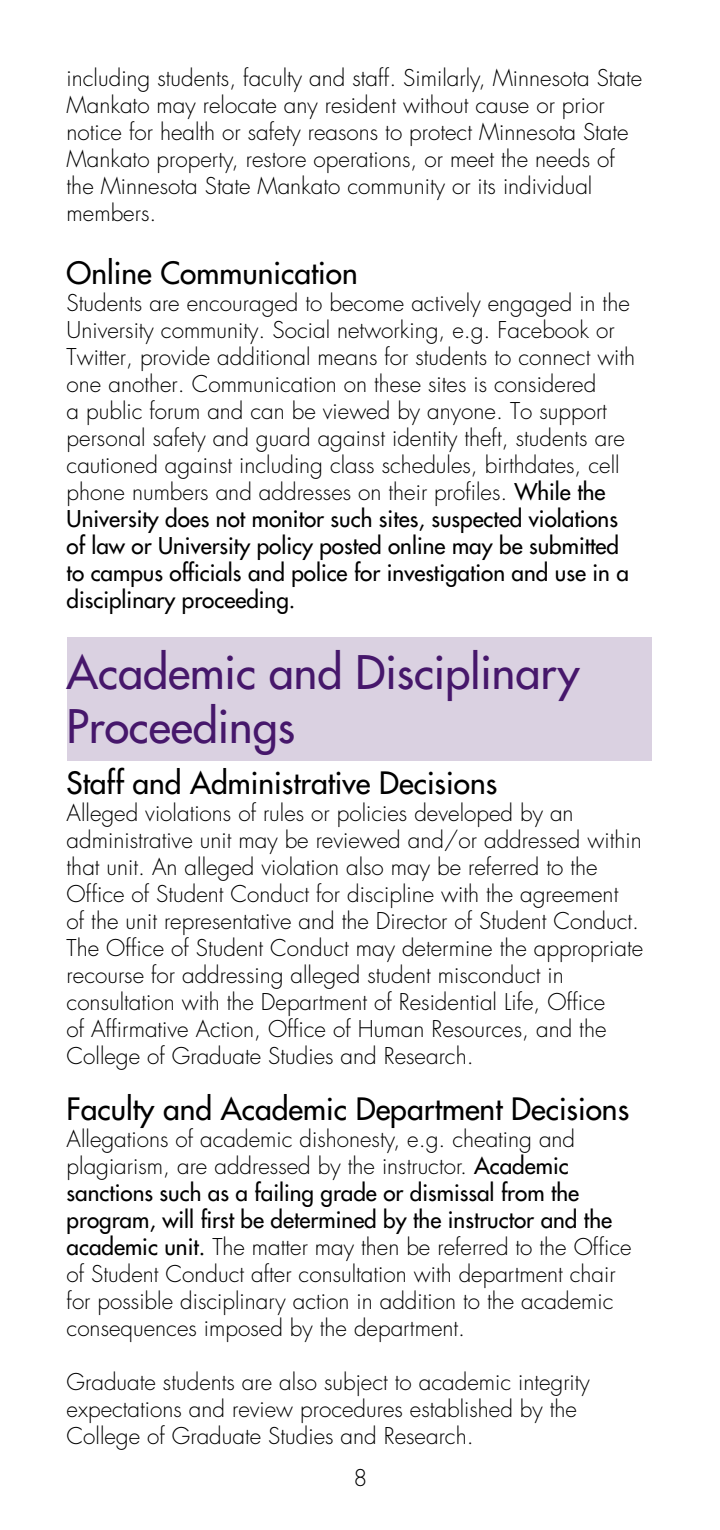
<style>
.page{position:relative;width:720px;height:1530px;background:#fff}
.page>*{position:absolute;margin:0;border:0;box-sizing:border-box;transform-origin:0 0}
.t1{font:500 45px/54px "Futura Std";color:#46176b}
.t2{font:500 30px "Futura Std";color:#000}
.t3{font:300 22.5px/27px "Futura Std";color:#000}
.s1{font-weight:500}
</style>
<div class="page">
<div style="left:68px;top:638px;width:584px;height:123px;background:#dad1e1"></div>
<p class="t3" style="left:67px;top:65px;width:577px">including students, faculty and staff. Similarly, Minnesota State Mankato may relocate any resident without cause or prior notice for health or safety reasons to protect Minnesota State Mankato property, restore operations, or meet the needs of the Minnesota State Mankato community or its individual members.</p>
<h2 class="t2" style="left:67px;top:254px;width:293px">Online Communication</h2>
<p class="t3" style="left:67px;top:290px;width:570px">Students are encouraged to become actively engaged in the University community. Social networking, e.g. Facebook or Twitter, provide additional means for students to connect with one another. Communication on these sites is considered<br>a public forum and can be viewed by anyone. To support personal safety and guard against identity theft, students are cautioned against including class schedules, birthdates, cell phone numbers and addresses on their profiles. <span class="s1">While the University does not monitor such sites, suspected violations of law or University policy posted online may be submitted to campus officials and police for investigation and use in a disciplinary proceeding.</span></p>
<h1 class="t1" style="left:67px;top:646px;width:515px">Academic and Disciplinary<br>Proceedings</h1>
<h2 class="t2" style="left:67px;top:764px;width:432px">Staff and Administrative Decisions</h2>
<p class="t3" style="left:67px;top:800px;width:578px">Alleged violations of rules or policies developed by an administrative unit may be reviewed and/or addressed within that unit. An alleged violation also may be referred to the Office of Student Conduct for discipline with the agreement<br>of the unit representative and the Director of Student Conduct.<br>The Office of Student Conduct may determine the appropriate recourse for addressing alleged student misconduct in consultation with the Department of Residential Life, Office<br>of Affirmative Action, Office of Human Resources, and the College of Graduate Studies and Research.</p>
<h2 class="t2" style="left:67px;top:1090px;width:564px">Faculty and Academic Department Decisions</h2>
<p class="t3" style="left:67px;top:1126px;width:567px">Allegations of academic dishonesty, e.g. cheating and plagiarism, are addressed by the instructor. <span class="s1">Academic sanctions such as a failing grade or dismissal from the program, will first be determined by the instructor and the academic unit.</span> The matter may then be referred to the Office of Student Conduct after consultation with department chair for possible disciplinary action in addition to the academic consequences imposed by the department.</p>
<p class="t3" style="left:67px;top:1369px;width:525px">Graduate students are also subject to academic integrity expectations and review procedures established by the<br>College of Graduate Studies and Research.</p>
<p class="t3" style="left:354px;top:1465px;width:15px">8</p>
</div>
